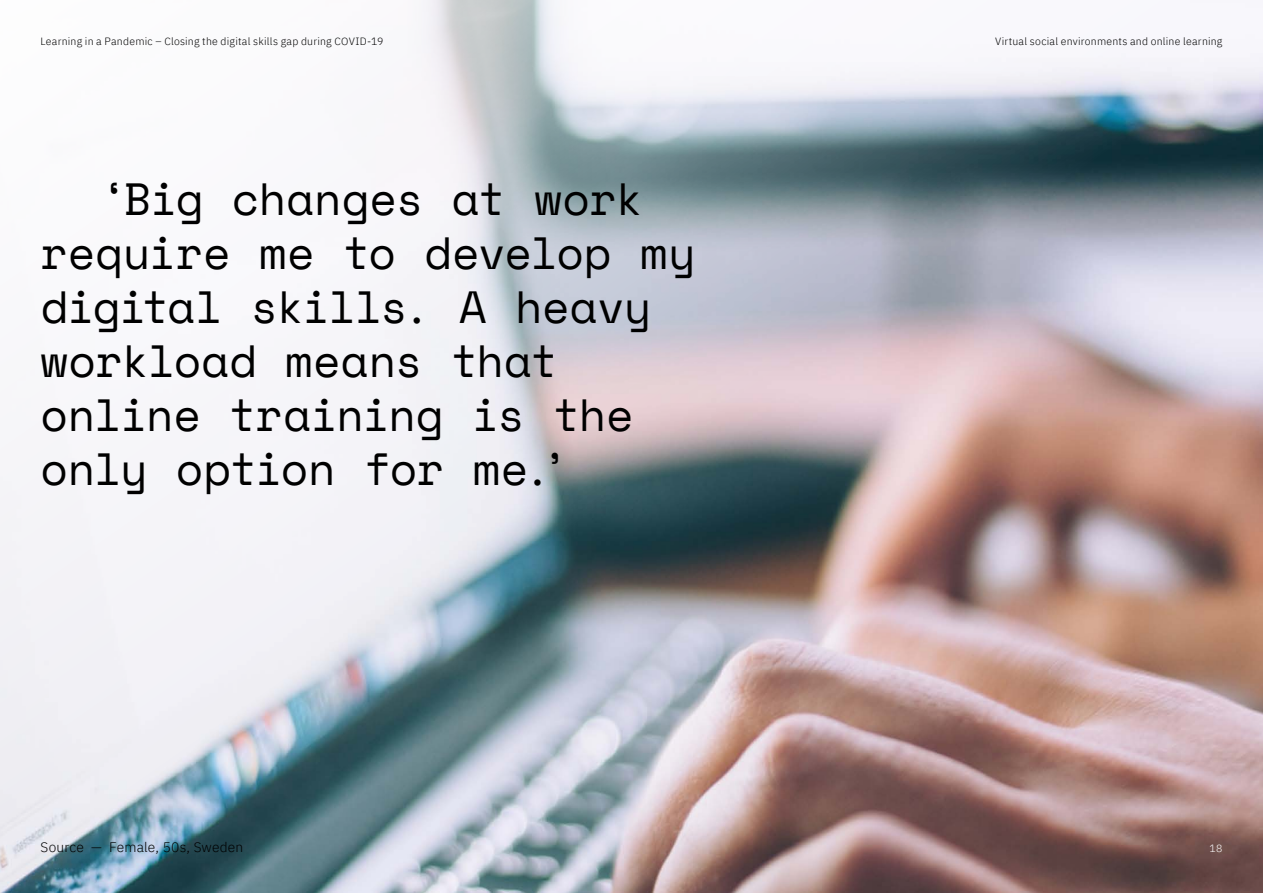
<style>
.page{position:relative;width:1263px;height:893px;background:#fff}
.page>*{position:absolute;margin:0;border:0;box-sizing:border-box;transform-origin:0 0}
.t1{font:45px/54px "Space Mono";letter-spacing:-.02em;color:#000}
.t2{font:300 13.8px "IBM Plex Sans";letter-spacing:.015em;color:#000}
.t3{font:300 10.5px "IBM Plex Sans";letter-spacing:.025em;color:#000}
.t4{font:300 10.5px "IBM Plex Sans";color:#fff}
</style>
<div class="page">
<img style="left:0;top:0;width:1263px;height:893px">
<p class="t3" style="left:40px;top:33px;width:344px">Learning in a Pandemic – Closing the digital skills gap during COVID-19</p>
<p class="t1" style="left:40px;top:170px;width:657px;text-indent:60px">‘Big changes at work require me to develop my digital skills. A heavy workload means that online training is the only option for me.’</p>
<p class="t2" style="left:40px;top:837px;width:204px">Source — Female, 50s, Sweden</p>
<p class="t3" style="left:995px;top:33px;width:229px">Virtual social environments and online learning</p>
<p class="t4" style="left:1209px;top:841px;width:14px">18</p>
</div>
